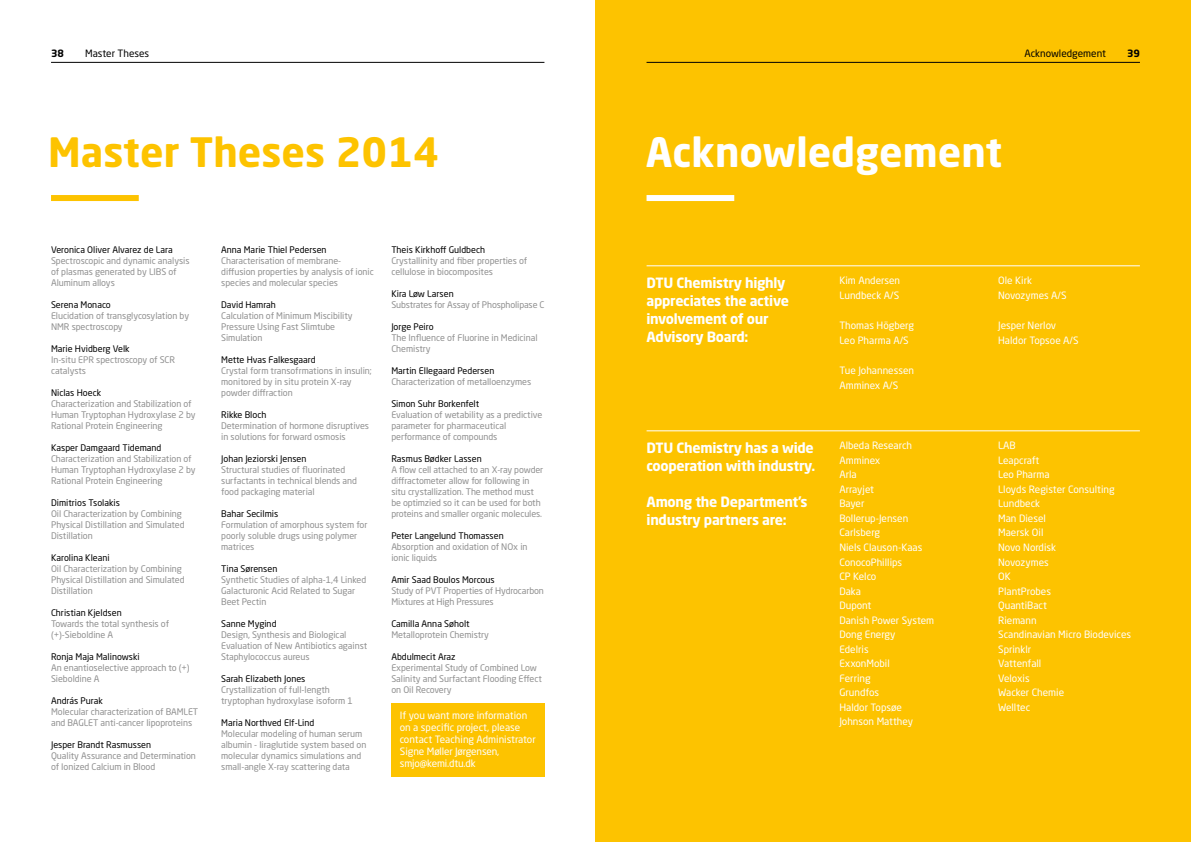
<style>
.page{position:relative;width:1191px;height:842px;background:#fff}
.page>*{position:absolute;margin:0;border:0;box-sizing:border-box;transform-origin:0 0}
.t1{font:700 40px "Neo Sans Std";color:#fdc300}
.t2{font:700 40px "Neo Sans Std";color:#fff}
.t3{font:700 14px/18px "Neo Sans Std";letter-spacing:-.02em;color:#fff}
.t4{font:10px/14.5px "Neo Sans Std";color:#fff}
.t5{font:10px "Neo Sans Std";color:#000}
.t6{font:700 10px "Neo Sans Std";color:#000}
.t7{font:9px/11px "Neo Sans Std";letter-spacing:-.005em;color:#909090}
.t8{font:9px "Neo Sans Std";color:#000}
</style>
<div class="page">
<div style="left:595px;top:0;width:596px;height:842px;background:#fdc300"></div>
<div style="left:646px;top:195px;width:88px;height:6px;background:#fff"></div>
<hr style="left:646px;top:430px;width:493px;height:1px;background:#fff">
<hr style="left:646px;top:265px;width:493px;height:1px;background:#fff">
<div style="left:51px;top:195px;width:88px;height:6px;background:#fdc300"></div>
<div style="left:391px;top:703px;width:153px;height:73px;background:#fdc300"></div>
<hr style="left:51px;top:62px;width:493px;height:1px;background:#000">
<hr style="left:646px;top:62px;width:494px;height:1px;background:#000">
<p class="t6" style="left:51px;top:47px;width:14px">38</p>
<p class="t5" style="left:85px;top:47px;width:66px">Master Theses</p>
<p class="t5" style="left:1024px;top:47px;width:83px">Acknowledgement</p>
<p class="t6" style="left:1127px;top:47px;width:14px">39</p>
<h1 class="t1" style="left:48px;top:126px;width:392px">Master Theses 2014</h1>
<p class="t8" style="left:51px;top:244px;width:123px">Veronica Oliver Alvarez de Lara</p>
<p class="t7" style="left:51px;top:255px;width:140px">Spectroscopic and dynamic analysis of plasmas generated by LIBS of<br>Aluminum alloys</p>
<p class="t8" style="left:51px;top:299px;width:61px">Serena Monaco</p>
<p class="t7" style="left:51px;top:310px;width:140px">Elucidation of transglycosylation by<br>NMR spectroscopy</p>
<p class="t8" style="left:51px;top:343px;width:80px">Marie Hvidberg Velk</p>
<p class="t7" style="left:51px;top:354px;width:125px">In-situ EPR spectroscopy of SCR catalysts</p>
<p class="t8" style="left:51px;top:387px;width:52px">Niclas Hoeck</p>
<p class="t7" style="left:51px;top:398px;width:146px">Characterization and Stabilization of<br>Human Tryptophan Hydroxylase 2 by<br>Rational Protein Engineering</p>
<p class="t8" style="left:51px;top:442px;width:112px">Kasper Damgaard Tidemand</p>
<p class="t7" style="left:51px;top:453px;width:146px">Characterization and Stabilization of<br>Human Tryptophan Hydroxylase 2 by<br>Rational Protein Engineering</p>
<p class="t8" style="left:51px;top:497px;width:70px">Dimitrios Tsolakis</p>
<p class="t7" style="left:51px;top:508px;width:135px">Oil Characterization by Combining<br>Physical Distillation and Simulated<br>Distillation</p>
<p class="t8" style="left:51px;top:552px;width:60px">Karolina Kleani</p>
<p class="t7" style="left:51px;top:563px;width:135px">Oil Characterization by Combining<br>Physical Distillation and Simulated<br>Distillation</p>
<p class="t8" style="left:51px;top:607px;width:72px">Christian Kjeldsen</p>
<p class="t7" style="left:51px;top:618px;width:120px">Towards the total synthesis of (+)-Sieboldine A</p>
<p class="t8" style="left:51px;top:651px;width:90px">Ronja Maja Malinowski</p>
<p class="t7" style="left:51px;top:662px;width:140px">An enantioselective approach to (+)<br>Sieboldine A</p>
<p class="t8" style="left:51px;top:695px;width:53px">András Purak</p>
<p class="t7" style="left:51px;top:706px;width:149px">Molecular characterization of BAMLET and BAGLET anti-cancer lipoproteins</p>
<p class="t8" style="left:51px;top:739px;width:102px">Jesper Brandt Rasmussen</p>
<p class="t7" style="left:51px;top:750px;width:146px">Quality Assurance and Determination of Ionized Calcium in Blood</p>
<p class="t8" style="left:221px;top:244px;width:107px">Anna Marie Thiel Pedersen</p>
<p class="t7" style="left:221px;top:255px;width:154px">Characterisation of membrane&shy;diffusion properties by analysis of ionic species and molecular species</p>
<p class="t8" style="left:221px;top:299px;width:56px">David Hamrah</p>
<p class="t7" style="left:221px;top:310px;width:133px">Calculation of Minimum Miscibility<br>Pressure Using Fast Slimtube<br>Simulation</p>
<p class="t8" style="left:221px;top:354px;width:96px">Mette Hvas Falkesgaard</p>
<p class="t7" style="left:221px;top:365px;width:152px">Crystal form transofrmations in insulin; monitored by in situ protein X-ray powder diffraction</p>
<p class="t8" style="left:221px;top:409px;width:47px">Rikke Bloch</p>
<p class="t7" style="left:221px;top:420px;width:149px">Determination of hormone disruptives in solutions for forward osmosis</p>
<p class="t8" style="left:221px;top:453px;width:87px">Johan Jeziorski Jensen</p>
<p class="t7" style="left:221px;top:464px;width:137px">Structural studies of fluorinated surfactants in technical blends and food packaging material</p>
<p class="t8" style="left:221px;top:508px;width:59px">Bahar Secilmis</p>
<p class="t7" style="left:221px;top:519px;width:148px">Formulation of amorphous system for poorly soluble drugs using polymer matrices</p>
<p class="t8" style="left:221px;top:563px;width:58px">Tina Sørensen</p>
<p class="t7" style="left:221px;top:574px;width:146px">Synthetic Studies of alpha-1,4 Linked<br>Galacturonic Acid Related to Sugar<br>Beet Pectin</p>
<p class="t8" style="left:221px;top:618px;width:57px">Sanne Mygind</p>
<p class="t7" style="left:221px;top:629px;width:147px">Design, Synthesis and Biological<br>Evaluation of New Antibiotics against<br>Staphylococcus aureus</p>
<p class="t8" style="left:221px;top:673px;width:86px">Sarah Elizabeth Jones</p>
<p class="t7" style="left:221px;top:684px;width:133px">Crystallization of full-length tryptophan hydroxylase isoform 1</p>
<p class="t8" style="left:221px;top:717px;width:95px">Maria Northved Elf-Lind</p>
<p class="t7" style="left:221px;top:728px;width:147px">Molecular modeling of human serum albumin - liraglutide system based on molecular dynamics simulations and small-angle X-ray scattering data</p>
<p class="t8" style="left:391px;top:244px;width:95px">Theis Kirkhoff Guldbech</p>
<p class="t7" style="left:391px;top:255px;width:137px">Crystallinity and fiber properties of cellulose in biocomposites</p>
<p class="t8" style="left:391px;top:288px;width:64px">Kira Løw Larsen</p>
<p class="t7" style="left:391px;top:299px;width:155px">Substrates for Assay of Phospholipase C</p>
<p class="t8" style="left:391px;top:321px;width:44px">Jorge Peiro</p>
<p class="t7" style="left:391px;top:332px;width:148px">The Influence of Fluorine in Medicinal<br>Chemistry</p>
<p class="t8" style="left:391px;top:365px;width:105px">Martin Ellegaard Pedersen</p>
<p class="t7" style="left:391px;top:376px;width:141px">Characterization of metalloenzymes</p>
<p class="t8" style="left:391px;top:398px;width:89px">Simon Suhr Borkenfelt</p>
<p class="t7" style="left:391px;top:409px;width:152px">Evaluation of wetability as a predictive parameter for pharmaceutical performance of compounds</p>
<p class="t8" style="left:391px;top:453px;width:92px">Rasmus Bødker Lassen</p>
<p class="t7" style="left:391px;top:464px;width:154px">A flow cell attached to an X-ray powder diffractometer allow for following in situ crystallization. The method must be optimzied so it can be used for both proteins and smaller organic molecules.</p>
<p class="t8" style="left:391px;top:530px;width:114px">Peter Langelund Thomassen</p>
<p class="t7" style="left:391px;top:541px;width:138px">Absorption and oxidation of NOx in ionic liquids</p>
<p class="t8" style="left:391px;top:574px;width:105px">Amir Saad Boulos Morcous</p>
<p class="t7" style="left:391px;top:585px;width:154px">Study of PVT Properties of Hydrocarbon<br>Mixtures at High Pressures</p>
<p class="t8" style="left:391px;top:618px;width:80px">Camilla Anna Søholt</p>
<p class="t7" style="left:391px;top:629px;width:99px">Metalloprotein Chemistry</p>
<p class="t8" style="left:391px;top:651px;width:66px">Abdulmecit Araz</p>
<p class="t7" style="left:391px;top:662px;width:152px">Experimental Study of Combined Low<br>Salinity and Surfactant Flooding Effect on Oil Recovery</p>
<p class="t4" style="left:400px;top:710px;width:137px;line-height:12px">If you want more information on a specific project, please contact Teaching Administrator<br>Signe Møller Jørgensen, smjo@kemi.dtu.dk</p>
<h1 class="t2" style="left:646px;top:126px;width:358px">Acknowledgement</h1>
<h2 class="t3" style="left:646px;top:273px;width:144px">DTU Chemistry highly appreciates the active involvement of our<br>Advisory Board:</h2>
<h2 class="t3" style="left:646px;top:438px;width:170px">DTU Chemistry has a wide cooperation with industry.</h2>
<h2 class="t3" style="left:646px;top:492px;width:162px">Among the Department’s industry partners are:</h2>
<p class="t4" style="left:839px;top:273px;width:62px;line-height:15px">Kim Andersen<br>Lundbeck A/S</p>
<p class="t4" style="left:839px;top:318px;width:76px;line-height:15px">Thomas Högberg<br>Leo Pharma A/S</p>
<p class="t4" style="left:839px;top:363px;width:76px;line-height:15px">Tue Johannessen<br>Amminex A/S</p>
<p class="t4" style="left:998px;top:273px;width:70px;line-height:15px">Ole Kirk<br>Novozymes A/S</p>
<p class="t4" style="left:998px;top:318px;width:82px;line-height:15px">Jesper Nerlov<br>Haldor Topsoe A/S</p>
<p class="t4" style="left:839px;top:438px;width:96px">Albeda Research<br>Amminex<br>Arla<br>Arrayjet<br>Bayer<br>Bollerup-Jensen<br>Carlsberg<br>Niels Clauson-Kaas<br>ConocoPhillips<br>CP Kelco<br>Daka<br>Dupont<br>Danish Power System<br>Dong Energy<br>Edelris<br>ExxonMobil<br>Ferring<br>Grundfos<br>Haldor Topsøe<br>Johnson Matthey</p>
<p class="t4" style="left:998px;top:438px;width:134px">LAB<br>Leapcraft<br>Leo Pharma<br>Lloyds Register Consulting<br>Lundbeck<br>Man Diesel<br>Maersk Oil<br>Novo Nordisk<br>Novozymes<br>OK<br>PlantProbes<br>QuantiBact<br>Riemann<br>Scandinavian Micro Biodevices<br>Sprinklr<br>Vattenfall<br>Veloxis<br>Wacker Chemie<br>Welltec</p>
</div>
